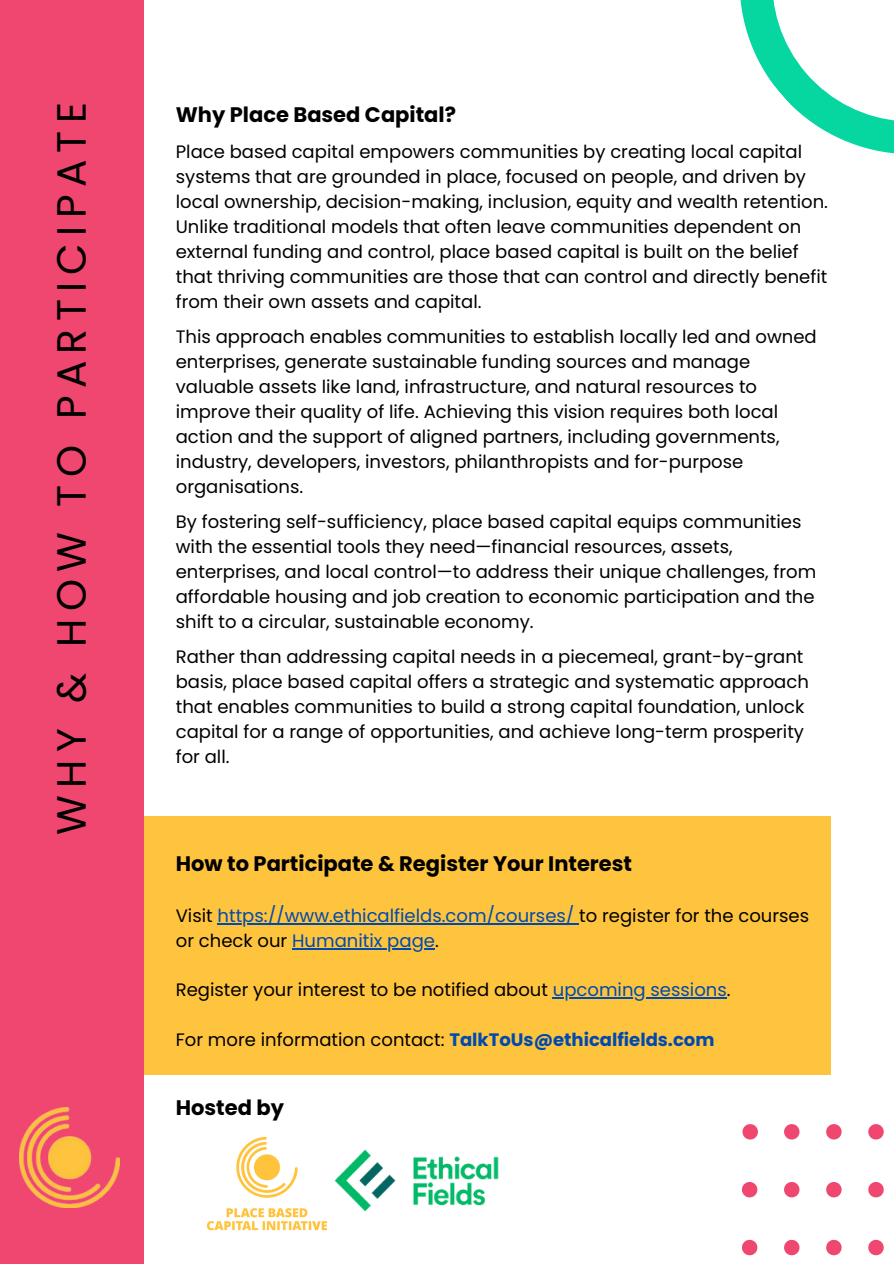
<style>
.page{position:relative;width:894px;height:1264px;background:#fff}
.page>*{position:absolute;margin:0;border:0;box-sizing:border-box;transform-origin:0 0}
.t1{font:40.8px "Poppins";letter-spacing:.18em;color:#000}
.t2{font:700 21px "Poppins";color:#000}
.t3{font:18px/25px "Poppins";color:#000}
.t4{font:18px "Poppins";color:#004aad}
.s1{color:#000}
.s2{color:#004aad}
.s3{font-weight:700;color:#004aad}
</style>
<div class="page">
<div style="left:138px;top:816px;width:692px;height:259px;background:#ffc43d"></div>
<div style="left:0;top:0;width:143px;height:1263px;background:#ef476f"></div>
<img style="left:19px;top:1107px;width:100px;height:100px">
<img style="left:206px;top:1136px;width:122px;height:95px">
<img style="left:318px;top:1143px;width:181px;height:73px">
<hr style="left:217px;top:923px;width:362px;height:1px;background:#004aad">
<hr style="left:292px;top:948px;width:143px;height:1px;background:#004aad">
<hr style="left:552px;top:997px;width:174px;height:1px;background:#004aad">
<svg style="left:742px;top:1239px;width:15px;height:16px"></svg>
<svg style="left:784px;top:1239px;width:15px;height:16px"></svg>
<svg style="left:826px;top:1239px;width:15px;height:16px"></svg>
<svg style="left:868px;top:1239px;width:15px;height:16px"></svg>
<svg style="left:742px;top:1182px;width:15px;height:15px"></svg>
<svg style="left:784px;top:1182px;width:15px;height:15px"></svg>
<svg style="left:826px;top:1182px;width:15px;height:15px"></svg>
<svg style="left:868px;top:1182px;width:15px;height:15px"></svg>
<svg style="left:742px;top:1124px;width:15px;height:15px"></svg>
<svg style="left:784px;top:1124px;width:15px;height:15px"></svg>
<svg style="left:826px;top:1124px;width:15px;height:15px"></svg>
<svg style="left:868px;top:1124px;width:15px;height:15px"></svg>
<svg style="left:740px;top:0;width:153px;height:154px"></svg>
<p class="t1" style="left:43px;top:835px;width:734px;rotate:-90deg">WHY &amp; HOW TO PARTICIPATE</p>
<p class="t2" style="left:176px;top:100px;width:282px">Why Place Based Capital?</p>
<h2 class="t3" style="left:176px;top:139px;width:653px">Place based capital empowers communities by creating local capital systems that are grounded in place, focused on people, and driven by local ownership, decision-making, inclusion, equity and wealth retention.<br>Unlike traditional models that often leave communities dependent on external funding and control, place based capital is built on the belief that thriving communities are those that can control and directly benefit from their own assets and capital.</h2>
<p class="t3" style="left:176px;top:324px;width:642px">This approach enables communities to establish locally led and owned enterprises, generate sustainable funding sources and manage valuable assets like land, infrastructure, and natural resources to improve their quality of life. Achieving this vision requires both local action and the support of aligned partners, including governments, industry, developers, investors, philanthropists and for-purpose organisations.</p>
<p class="t3" style="left:176px;top:509px;width:642px">By fostering self-sufficiency, place based capital equips communities with the essential tools they need—financial resources, assets, enterprises, and local control—to address their unique challenges, from affordable housing and job creation to economic participation and the shift to a circular, sustainable economy.</p>
<p class="t3" style="left:176px;top:644px;width:634px">Rather than addressing capital needs in a piecemeal, grant-by-grant basis, place based capital offers a strategic and systematic approach that enables communities to build a strong capital foundation, unlock capital for a range of opportunities, and achieve long-term prosperity for all.</p>
<p class="t2" style="left:176px;top:849px;width:457px">How to Participate &amp; Register Your Interest</p>
<h2 class="t4" style="left:176px;top:903px;width:634px"><span class="s1">Visit</span> https://www.ethicalfields.com/courses/ <span class="s1">to register for the courses</span></h2>
<p class="t4" style="left:176px;top:927px;width:264px"><span class="s1">or check our</span> Humanitix page<span class="s1">.</span></p>
<p class="t3" style="left:176px;top:977px;width:556px">Register your interest to be notified about <span class="s2">upcoming sessions</span>.</p>
<p class="t3" style="left:176px;top:1027px;width:540px">For more information contact: <span class="s3">TalkToUs@ethicalfields.com</span></p>
<p class="t2" style="left:176px;top:1093px;width:110px">Hosted by</p>
</div>
